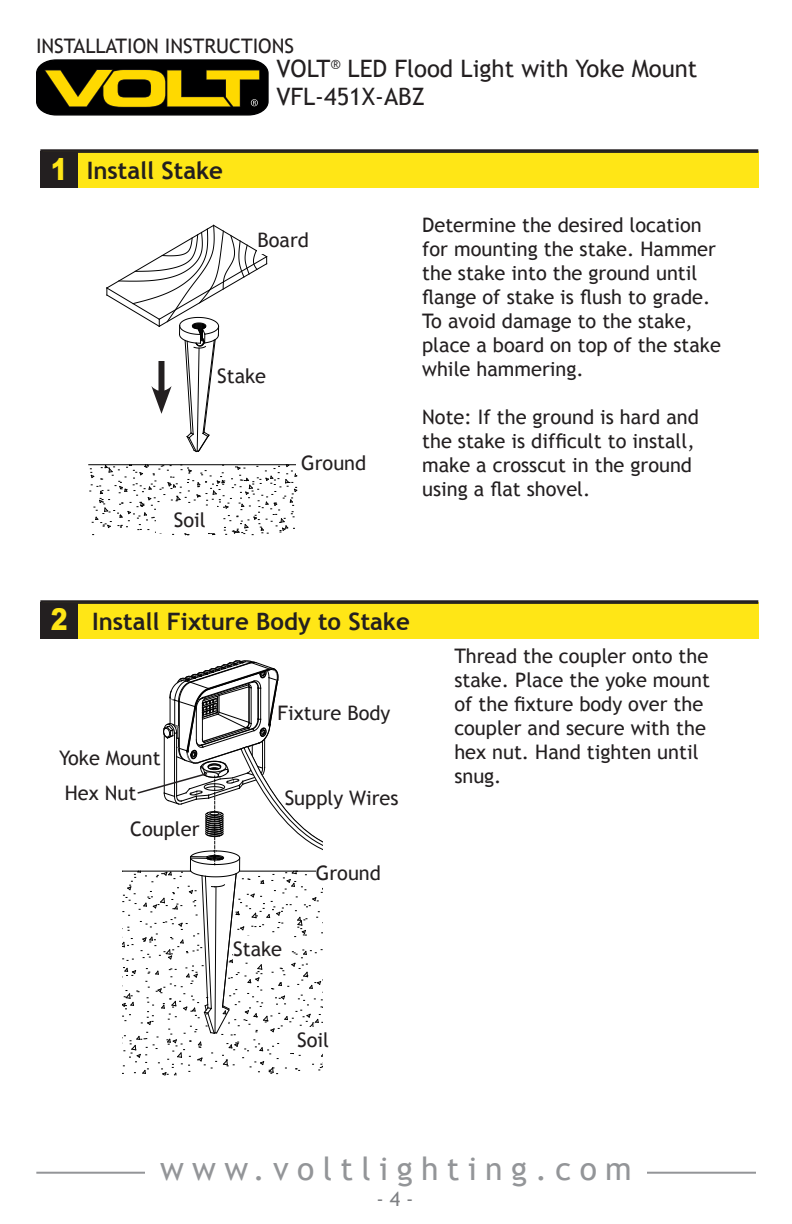
<style>
.page{position:relative;width:792px;height:1224px;background:#fff}
.page>*{position:absolute;margin:0;border:0;box-sizing:border-box;transform-origin:0 0}
.t1{font:32px "Trebuchet MS";letter-spacing:.26em;color:#939598}
.spec_numbers{font:900 30px "Arial";color:#ffe616;scale:.84 1}
.t2{font:24px "Trebuchet MS";color:#231f20}
.t3{font:700 24px "Trebuchet MS";color:#231f20}
.t4{font:20px/24px "Trebuchet MS";color:#231f20}
.t5{font:20px "Trebuchet MS";color:#7e8083}
</style>
<div class="page">
<svg style="left:36px;top:59px;width:233px;height:57px;background:#5b4f0a"></svg>
<hr style="left:36px;top:1172px;width:720px;height:2px;background:#939598">
<div style="left:145px;top:1156px;width:502px;height:35px;background:#fff"></div>
<div style="left:47px;top:151px;width:711px;height:37px;background:#ffe616"></div>
<div style="left:40px;top:151px;width:38px;height:37px;background:#231f20"></div>
<div style="left:40px;top:149px;width:718px;height:4px;border:2px solid #231f20"></div>
<div style="left:47px;top:602px;width:711px;height:37px;background:#ffe616"></div>
<div style="left:40px;top:602px;width:38px;height:37px;background:#231f20"></div>
<div style="left:40px;top:600px;width:718px;height:4px;border:2px solid #231f20"></div>
<svg style="left:90px;top:465px;width:208px;height:71px"></svg>
<hr style="left:89px;top:464px;width:208px;height:1px;background:#000">
<div style="left:296px;top:449px;width:75px;height:26px;background:#fff"></div>
<div style="left:157px;top:507px;width:66px;height:26px;background:#fff"></div>
<svg style="left:106px;top:224px;width:162px;height:229px"></svg>
<svg style="left:123px;top:660px;width:200px;height:416px"></svg>
<p class="t4" style="left:36px;top:34px;width:260px">INSTALLATION INSTRUCTIONS</p>
<p class="spec_numbers" style="left:51px;top:147px;width:22px">1</p>
<p class="t3" style="left:87px;top:155px;width:138px">Install Stake</p>
<p class="t2" style="left:276px;top:54px;width:422px">VOLT<sup>®</sup> LED Flood Light with Yoke Mount</p>
<p class="t2" style="left:276px;top:82px;width:150px">VFL-451X-ABZ</p>
<p class="t4" style="left:258px;top:228px;width:53px">Board</p>
<p class="t4" style="left:217px;top:364px;width:51px">Stake</p>
<p class="t4" style="left:174px;top:508px;width:33px">Soil</p>
<p class="t4" style="left:301px;top:451px;width:67px">Ground</p>
<p class="t4" style="left:422px;top:213px;width:300px">Determine the desired location for mounting the stake. Hammer the stake into the ground until flange of stake is flush to grade.<br>To avoid damage to the stake, place a board on top of the stake while hammering.</p>
<p class="t4" style="left:422px;top:405px;width:278px">Note: If the ground is hard and the stake is difficult to install, make a crosscut in the ground using a flat shovel.</p>
<p class="spec_numbers" style="left:51px;top:598px;width:22px">2</p>
<p class="t3" style="left:92px;top:606px;width:319px">Install Fixture Body to Stake</p>
<p class="t4" style="left:59px;top:746px;width:103px">Yoke Mount</p>
<p class="t4" style="left:278px;top:701px;width:114px">Fixture Body</p>
<p class="t4" style="left:65px;top:782px;width:73px">Hex Nut</p>
<p class="t4" style="left:285px;top:786px;width:115px">Supply Wires</p>
<p class="t4" style="left:130px;top:817px;width:71px">Coupler</p>
<p class="t4" style="left:233px;top:937px;width:51px">Stake</p>
<p class="t4" style="left:316px;top:862px;width:67px">Ground</p>
<p class="t4" style="left:297px;top:1029px;width:33px">Soil</p>
<p class="t4" style="left:454px;top:644px;width:257px">Thread the coupler onto the stake. Place the yoke mount of the fixture body over the coupler and secure with the hex nut. Hand tighten until snug.</p>
<h1 class="t1" style="left:160px;top:1150px;width:473px">www.voltlighting.com</h1>
<p class="t5" style="left:376px;top:1187px;width:39px">- 4 -</p>
</div>
